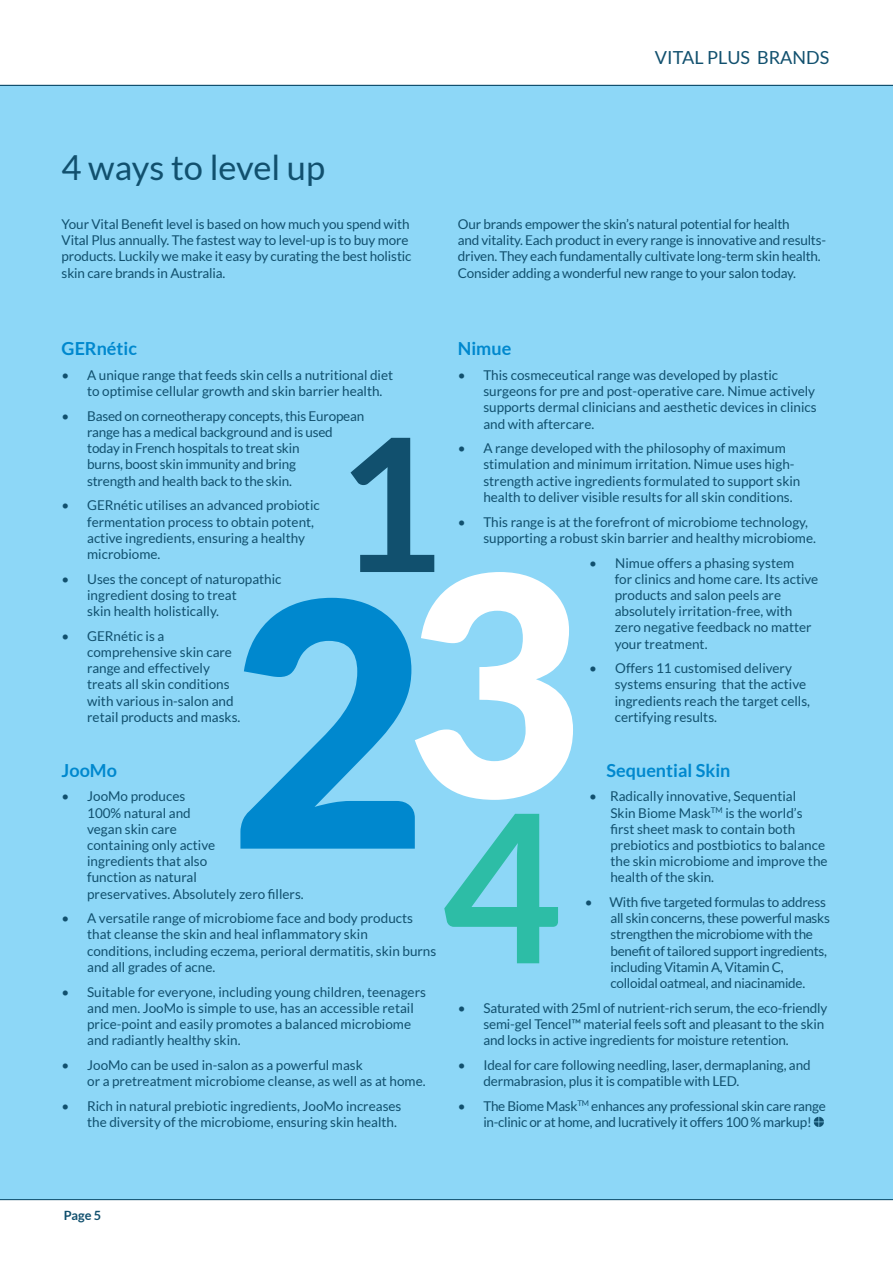
<style>
.page{position:relative;width:893px;height:1263px;background:#fff}
.page>*{position:absolute;margin:0;border:0;box-sizing:border-box;transform-origin:0 0}
.Heading{font:34.5px "Lato";color:#11506e}
.Lato_Body{font:700 18px "Lato";color:#0088ce}
.Heading-2{font:18px "Lato";color:#11506e}
.Indent{font:13.5px/16.2px "Lato";color:#11506e}
.Indent-2{font:13.5px/16.2px "Lato";letter-spacing:-.02em;color:#11506e}
.Lato_Body-2{font:13.5px/16.2px "Lato";color:#11506e}
.Lato_Body-3{font:13.5px/16.2px "Lato";letter-spacing:-.02em;color:#11506e}
.Body{font:700 12.75px "Lato";color:#11506e}
</style>
<div class="page">
<div style="left:0;top:86px;width:893px;height:1114px;background:#8dd7f7"></div>
<svg style="left:814px;top:1117px;width:10px;height:10px"></svg>
<hr style="left:0;top:85px;width:893px;height:1px;background:#11506e">
<svg style="left:240px;top:438px;width:333px;height:525px"></svg>
<hr style="left:0;top:1199px;width:893px;height:1px;background:#11506e">
<p class="Heading-2" style="left:655px;top:47px;width:176px">VITAL PLUS BRANDS</p>
<p class="Heading" style="left:62px;top:148px;width:265px">4 ways to level up</p>
<p class="Indent" style="left:62px;top:216px;width:351px">Your Vital Benefit level is based on how much you spend with Vital Plus annually. The fastest way to level-up is to buy more products. Luckily we make it easy by curating the best holistic skin care brands in Australia.</p>
<p class="Indent" style="left:458px;top:216px;width:370px">Our brands empower the skin’s natural potential for health<br>and vitality. Each product in every range is innovative and results&shy;driven. They each fundamentally cultivate long-term skin health.<br>Consider adding a wonderful new range to your salon today.</p>
<p class="Lato_Body" style="left:62px;top:338px;width:77px">GERnétic</p>
<p class="Indent" style="left:87px;top:367px;width:308px;text-indent:-26px">• A unique range that feeds skin cells a nutritional diet to optimise cellular growth and skin barrier health.</p>
<p class="Indent" style="left:87px;top:408px;width:279px;text-indent:-26px">• Based on corneotherapy concepts, this European range has a medical background and is used today in French hospitals to treat skin<br>burns, boost skin immunity and bring<br>strength and health back to the skin.</p>
<p class="Indent" style="left:87px;top:497px;width:234px;text-indent:-26px">• GERnétic utilises an advanced probiotic fermentation process to obtain potent, active ingredients, ensuring a healthy microbiome.</p>
<p class="Indent" style="left:87px;top:571px;width:196px;text-indent:-26px">• Uses the concept of naturopathic ingredient dosing to treat<br>skin health holistically.</p>
<p class="Indent" style="left:87px;top:628px;width:155px;text-indent:-26px">• GERnétic is a comprehensive skin care range and effectively treats all skin conditions with various in-salon and retail products and masks.</p>
<p class="Lato_Body" style="left:62px;top:760px;width:57px">JooMo</p>
<p class="Indent" style="left:87px;top:788px;width:218px;text-indent:-26px">• JooMo produces<br>100% natural and<br>vegan skin care<br>containing only active<br>ingredients that also<br>function as natural<br>preservatives. Absolutely zero fillers.</p>
<p class="Indent" style="left:87px;top:910px;width:351px;text-indent:-26px">• A versatile range of microbiome face and body products that cleanse the skin and heal inflammatory skin<br>conditions, including eczema, perioral dermatitis, skin burns and all grades of acne.</p>
<p class="Indent" style="left:87px;top:983px;width:340px;text-indent:-26px">• Suitable for everyone, including young children, teenagers and men. JooMo is simple to use, has an accessible retail price-point and easily promotes a balanced microbiome and radiantly healthy skin.</p>
<p class="Indent" style="left:87px;top:1057px;width:340px;text-indent:-26px">• JooMo can be used in-salon as a powerful mask<br>or a pretreatment microbiome cleanse, as well as at home.</p>
<p class="Indent" style="left:87px;top:1098px;width:316px;text-indent:-26px">• Rich in natural prebiotic ingredients, JooMo increases the diversity of the microbiome, ensuring skin health.</p>
<p class="Lato_Body" style="left:458px;top:338px;width:55px">Nimue</p>
<p class="Indent" style="left:483px;top:367px;width:335px;text-indent:-26px">• This cosmeceutical range was developed by plastic surgeons for pre and post-operative care. Nimue actively supports dermal clinicians and aesthetic devices in clinics and with aftercare.</p>
<p class="Indent" style="left:483px;top:440px;width:319px;text-indent:-26px">• A range developed with the philosophy of maximum stimulation and minimum irritation. Nimue uses high&shy;strength active ingredients formulated to support skin health to deliver visible results for all skin conditions.</p>
<p class="Indent" style="left:483px;top:513px;width:334px;text-indent:-26px">• This range is at the forefront of microbiome technology, supporting a robust skin barrier and healthy microbiome.</p>
<p class="Indent" style="left:615px;top:554px;width:205px;text-indent:-26px">• Nimue offers a phasing system<br>for clinics and home care. Its active products and salon peels are absolutely irritation-free, with zero negative feedback no matter your treatment.</p>
<p class="Indent" style="left:615px;top:660px;width:197px;text-indent:-26px">• Offers 11 customised delivery systems ensuring that the active ingredients reach the target cells, certifying results.</p>
<p class="Lato_Body" style="left:607px;top:760px;width:125px">Sequential Skin</p>
<p class="Lato_Body-2" style="left:610px;top:788px;width:219px;text-indent:-21px">• Radically innovative, Sequential<br>Skin Biome Mask<sup>TM</sup> is the world’s first sheet mask to contain both prebiotics and postbiotics to balance the skin microbiome and improve the health of the skin.</p>
<p class="Indent-2" style="left:610px;top:894px;width:221px;text-indent:-26px">• With five targeted formulas to address all skin concerns, these powerful masks strengthen the microbiome with the benefit of tailored support ingredients, including Vitamin A, Vitamin C, colloidal oatmeal, and niacinamide.</p>
<p class="Indent" style="left:483px;top:1000px;width:345px;text-indent:-26px">• Saturated with 25ml of nutrient-rich serum, the eco-friendly semi-gel Tencel™ material feels soft and pleasant to the skin and locks in active ingredients for moisture retention.</p>
<p class="Indent" style="left:483px;top:1057px;width:329px;text-indent:-26px">• Ideal for care following needling, laser, dermaplaning, and dermabrasion, plus it is compatible with LED.</p>
<p class="Lato_Body-3" style="left:483px;top:1098px;width:344px;text-indent:-26px">• The Biome Mask<sup>TM</sup> enhances any professional skin care range in-clinic or at home, and lucratively it offers 100 % markup!</p>
<p class="Body" style="left:64px;top:1208px;width:39px">Page 5</p>
</div>
